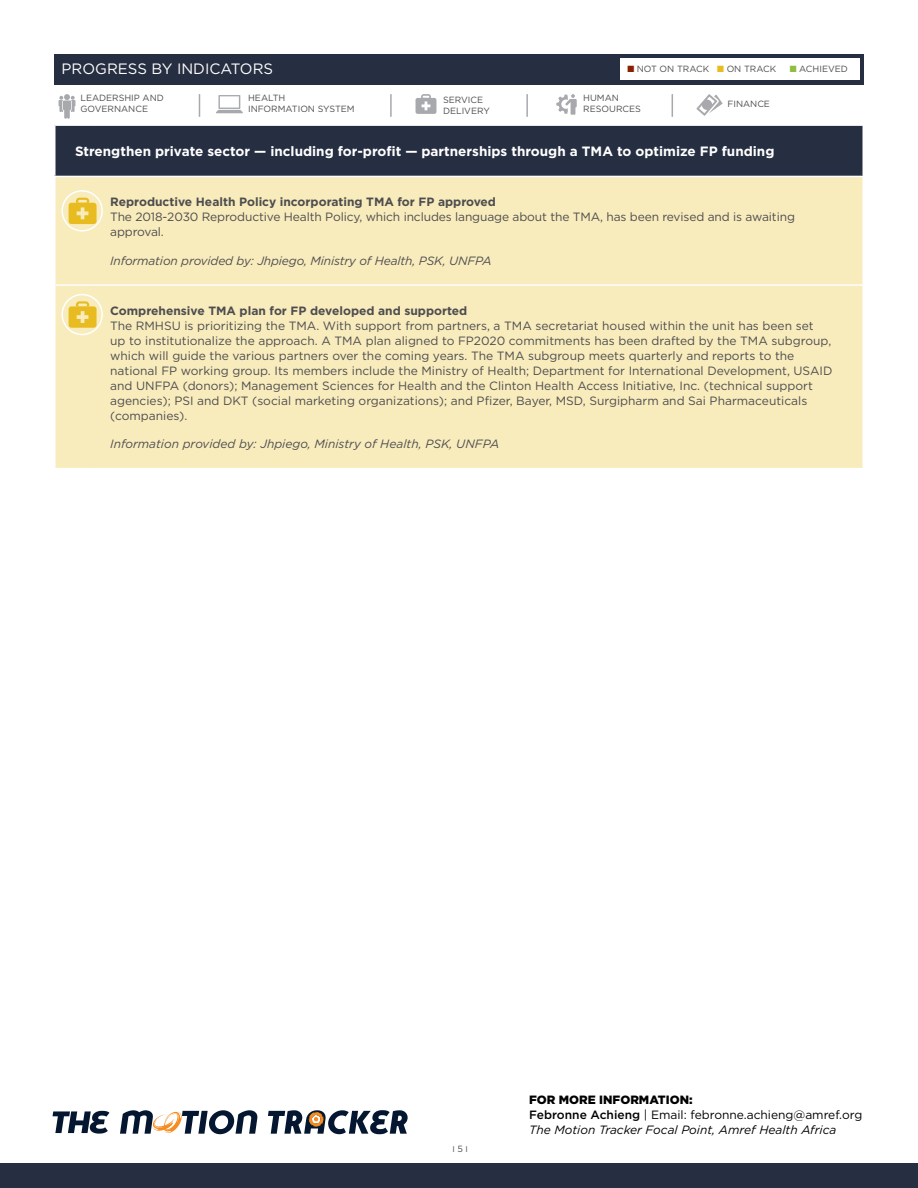
<style>
.page{position:relative;width:918px;height:1188px;background:#fff}
.page>*{position:absolute;margin:0;border:0;box-sizing:border-box;transform-origin:0 0}
.t1{font:15px "Gotham";color:#fff}
.t2{font:700 13.5px "Gotham";color:#fff}
.t3{font:12px/15px "Gotham";color:#4d4d4f}
.t4{font:italic 12px "Gotham";letter-spacing:-.01em;color:#4d4d4f}
.t5{font:italic 12px/15px "Gotham";color:#000}
.t6{font:700 12px "Gotham";color:#4d4d4f}
.t7{font:9px/10.5px "Gotham";color:#4d4d4f}
.t8{font:8.25px "Gotham";color:#4d4d4f}
.s1{color:#8a1f03}
.s2{color:#e8bc20}
.s3{color:#8ebe3f}
.s4{font-size:9px}
.s5{font-weight:900;font-style:normal}
.s6{font-weight:500;font-style:normal}
.s7{font-style:normal}
</style>
<div class="page">
<div style="left:54px;top:54px;width:810px;height:31px;background:#262e41"></div>
<svg style="left:59px;top:94px;width:16px;height:25px"></svg>
<svg style="left:416px;top:94px;width:20px;height:20px"></svg>
<svg style="left:696px;top:94px;width:27px;height:22px"></svg>
<svg style="left:199px;top:94px;width:1px;height:23px"></svg>
<hr style="left:390px;top:94px;width:2px;height:23px;background:#a7a9ac">
<hr style="left:526px;top:94px;width:2px;height:23px;background:#a7a9ac">
<svg style="left:672px;top:94px;width:1px;height:23px"></svg>
<div style="left:620px;top:58px;width:240px;height:22px;background:#fff"></div>
<svg style="left:556px;top:94px;width:21px;height:21px"></svg>
<svg style="left:216px;top:95px;width:27px;height:18px"></svg>
<div style="left:55px;top:125px;width:808px;height:51px;background:#262e41"></div>
<div style="left:56px;top:177px;width:806px;height:107px;background:#f8ebbc"></div>
<div style="left:56px;top:286px;width:806px;height:182px;background:#f8ebbc"></div>
<hr style="left:54px;top:124px;width:36px;height:2px;background:#fff">
<hr style="left:54px;top:126px;width:2px;height:50px;background:#fff">
<hr style="left:90px;top:124px;width:774px;height:2px;background:#fff">
<hr style="left:862px;top:126px;width:2px;height:50px;background:#fff">
<div style="left:61px;top:190px;width:42px;height:42px;border:2px solid #fff;border-radius:50%"></div>
<svg style="left:69px;top:198px;width:28px;height:26px"></svg>
<div style="left:61px;top:294px;width:42px;height:41px;border:2px solid #fff;border-radius:50%"></div>
<svg style="left:69px;top:301px;width:28px;height:27px"></svg>
<div style="left:0;top:1164px;width:918px;height:24px;background:#262e41"></div>
<svg style="left:120px;top:1110px;width:137px;height:24px"></svg>
<svg style="left:268px;top:1110px;width:140px;height:24px"></svg>
<svg style="left:53px;top:1111px;width:56px;height:23px"></svg>
<p class="t1" style="left:62px;top:59px;width:213px">PROGRESS BY INDICATORS</p>
<p class="t7" style="left:80px;top:93px;width:85px">LEADERSHIP AND<br>GOVERNANCE</p>
<p class="t7" style="left:443px;top:95px;width:48px">SERVICE<br>DELIVERY</p>
<p class="t7" style="left:727px;top:98px;width:44px">FINANCE</p>
<p class="t7" style="left:627px;top:63px;width:150px"><span class="s1">■</span> NOT ON TRACK <span class="s2">■</span> ON TRACK</p>
<p class="t7" style="left:790px;top:63px;width:60px"><span class="s3">■</span> ACHIEVED</p>
<p class="t7" style="left:583px;top:93px;width:59px">HUMAN<br>RESOURCES</p>
<p class="t2" style="left:75px;top:142px;width:701px">Strengthen private sector — including for-profit — partnerships through a TMA to optimize FP funding</p>
<p class="t6" style="left:110px;top:194px;width:387px">Reproductive Health Policy incorporating TMA for FP approved</p>
<p class="t3" style="left:110px;top:209px;width:686px">The 2018-2030 Reproductive Health Policy, which includes language about the TMA, has been revised and is awaiting approval.</p>
<p class="t4" style="left:110px;top:253px;width:383px">Information provided by: Jhpiego, Ministry of Health, PSK, UNFPA</p>
<p class="t6" style="left:110px;top:303px;width:359px">Comprehensive TMA plan for FP developed and supported</p>
<p class="t3" style="left:110px;top:318px;width:724px">The RMHSU is prioritizing the TMA. With support from partners, a TMA secretariat housed within the unit has been set<br>up to institutionalize the approach. A TMA plan aligned to FP2020 commitments has been drafted by the TMA subgroup, which will guide the various partners over the coming years. The TMA subgroup meets quarterly and reports to the national FP working group. Its members include the Ministry of Health; Department for International Development, USAID and UNFPA (donors); Management Sciences for Health and the Clinton Health Access Initiative, Inc. (technical support agencies); PSI and DKT (social marketing organizations); and Pfizer, Bayer, MSD, Surgipharm and Sai Pharmaceuticals (companies).</p>
<p class="t4" style="left:110px;top:436px;width:391px">Information provided by: Jhpiego, Ministry of Health, PSK, UNFPA</p>
<p class="t7" style="left:248px;top:93px;width:108px">HEALTH<br>INFORMATION SYSTEM</p>
<p class="t8" style="left:453px;top:1144px;width:17px">I <span class="s4">5</span> I</p>
<p class="t5" style="left:529px;top:1092px;width:335px"><span class="s5">FOR MORE INFORMATION:<br></span><span class="s6">Febronne Achieng</span> <span class="s7">| Email: febronne.achieng@amref.org<br></span>The Motion Tracker Focal Point, Amref Health Africa</p>
</div>
